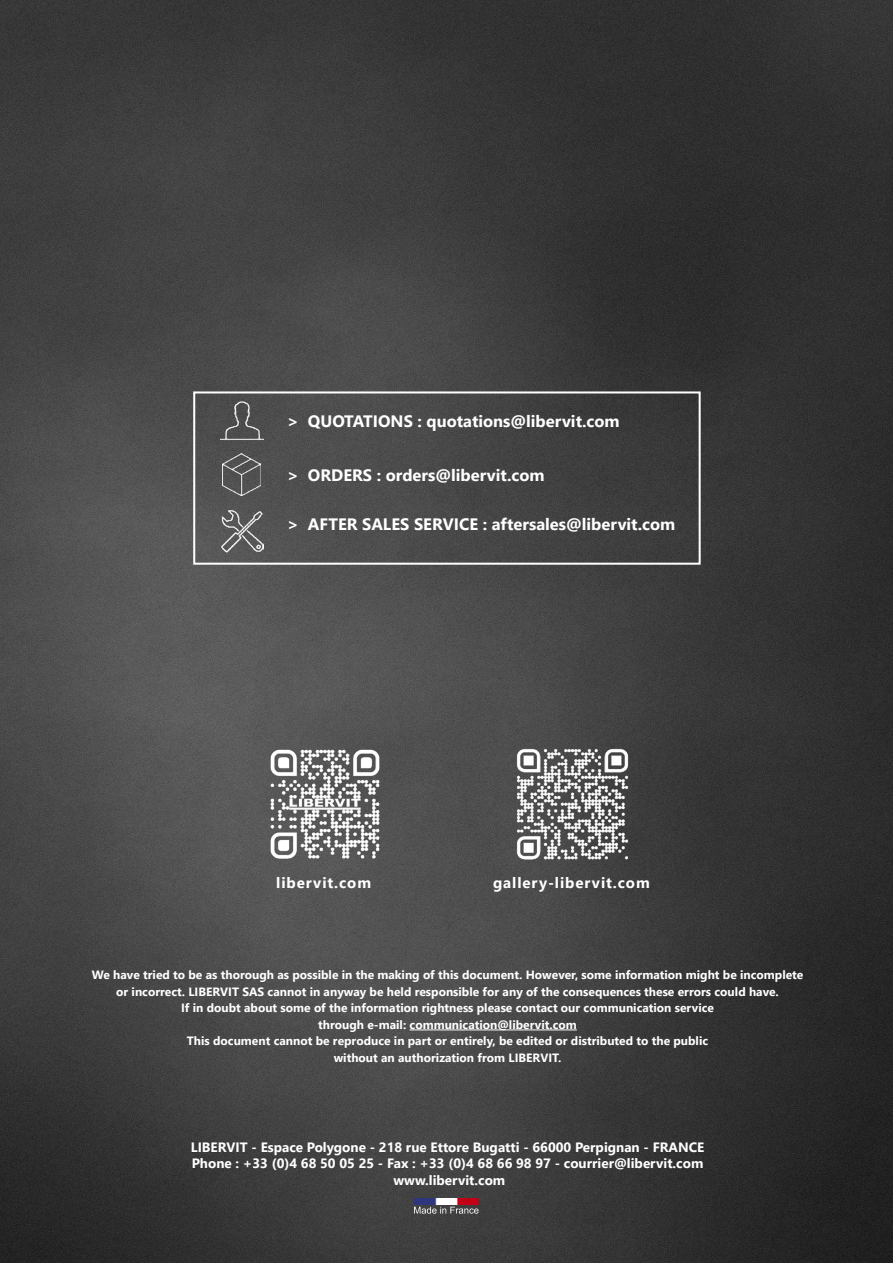
<style>
.page{position:relative;width:893px;height:1263px;background:#fff}
.page>*{position:absolute;margin:0;border:0;box-sizing:border-box;transform-origin:0 0}
.t1{font:700 16.5px "Segoe UI";color:#fff}
.t2{font:700 15px "Segoe UI";letter-spacing:.06em;color:#fff}
.t3{font:700 13.5px/16.2px "Segoe UI";color:#fff;text-align:center}
.t4{font:700 12px/16.5px "Segoe UI";color:#fff;text-align:center}
</style>
<div class="page">
<img style="left:0;top:0;width:893px;height:1263px">
<img style="left:511px;top:742px;width:123px;height:123px">
<img style="left:263px;top:742px;width:123px;height:123px">
<div style="left:193px;top:391px;width:508px;height:174px;border:2px solid #fff"></div>
<img style="left:220px;top:509px;width:43px;height:43px">
<img style="left:220px;top:399px;width:43px;height:43px">
<img style="left:223px;top:453px;width:38px;height:43px">
<hr style="left:410px;top:1029px;width:167px;height:1px;background:#fff">
<svg style="left:414px;top:1207px;width:65px;height:7px"></svg>
<img style="left:414px;top:1198px;width:65px;height:6px">
<h1 class="t1" style="left:287px;top:405px;width:334px">&gt; QUOTATIONS : quotations@libervit.com</h1>
<h1 class="t1" style="left:287px;top:459px;width:259px">&gt; ORDERS : orders@libervit.com</h1>
<h1 class="t1" style="left:287px;top:508px;width:390px">&gt; AFTER SALES SERVICE : aftersales@libervit.com</h1>
<p class="t2" style="left:276px;top:869px;width:96px">libervit.com</p>
<p class="t2" style="left:493px;top:869px;width:158px">gallery-libervit.com</p>
<p class="t4" style="left:92px;top:966px;width:713px">We have tried to be as thorough as possible in the making of this document. However, some information might be incomplete or incorrect. LIBERVIT SAS cannot in anyway be held responsible for any of the consequences these errors could have.<br>If in doubt about some of the information rightness please contact our communication service<br>through e-mail: communication@libervit.com<br>This document cannot be reproduce in part or entirely, be edited or distributed to the public<br>without an authorization from LIBERVIT.</p>
<p class="t3" style="left:191px;top:1138px;width:515px">LIBERVIT - Espace Polygone - 218 rue Ettore Bugatti - 66000 Perpignan - FRANCE<br>Phone : +33 (0)4 68 50 05 25 - Fax : +33 (0)4 68 66 98 97 - courrier@libervit.com www.libervit.com</p>
</div>
